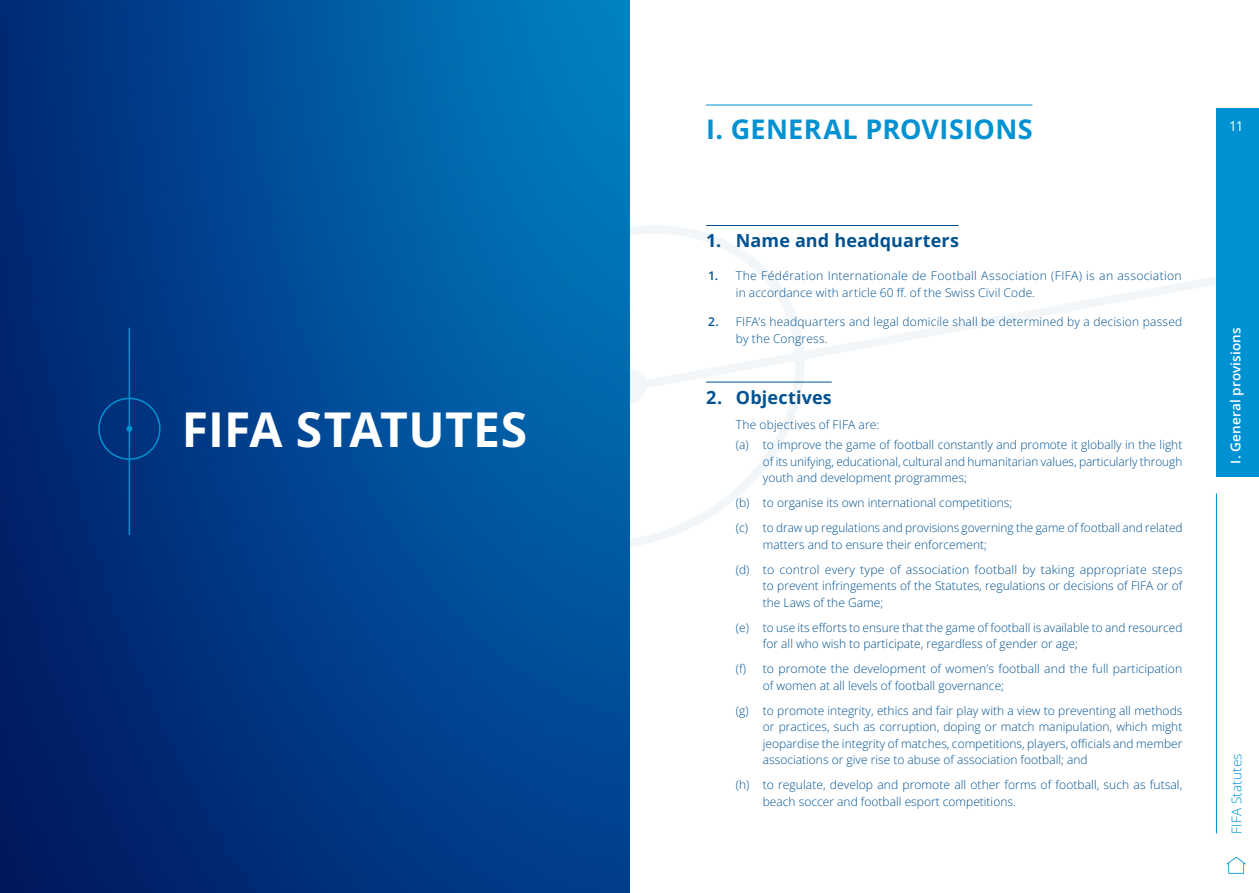
<style>
.page{position:relative;width:1259px;height:893px;background:#fff}
.page>*{position:absolute;margin:0;border:0;box-sizing:border-box;transform-origin:0 0}
.Part_page_title{font:700 48px "Open Sans";letter-spacing:.005em;color:#fff}
.Chapter_title{font:700 27px "Open Sans";letter-spacing:.015em;color:#0091d3}
.t1{font:700 18px "Open Sans";letter-spacing:.005em;color:#005291}
.t2{font:600 13.5px "Open Sans";letter-spacing:.01em;color:#fff}
.t3{font:300 13.5px "Open Sans";letter-spacing:.01em;color:#0091d3}
.t4{font:13.5px "Open Sans";color:#fff}
._1_Column_body_text_JUSTIFIED{font:300 12px/16.5px "Open Sans";color:#005291}
._1_Column_body_text_JUSTIFIED-2{font:300 12px/16.5px "Open Sans";letter-spacing:.02em;color:#005291}
.General_Article_text{font:300 12px "Open Sans";letter-spacing:.02em;color:#005291}
.s1{font-weight:600}
</style>
<div class="page">
<svg style="left:629px;top:127px;width:630px;height:521px"></svg>
<svg style="left:629px;top:366px;width:19px;height:43px"></svg>
<div style="left:1216px;top:136px;width:43px;height:340px;background:#0091d3"></div>
<hr style="left:1216px;top:493px;width:1px;height:340px;background:#0091d3">
<svg style="left:1226px;top:857px;width:20px;height:17px"></svg>
<div style="left:1216px;top:108px;width:43px;height:34px;background:#0091d3"></div>
<img style="left:0;top:0;width:629px;height:893px">
<hr style="left:706px;top:105px;width:326px;height:1px;background:#0091d3">
<hr style="left:706px;top:225px;width:252px;height:1px;background:#005291">
<hr style="left:706px;top:382px;width:125px;height:1px;background:#005291">
<div style="left:98px;top:398px;width:63px;height:62px;border:2px solid #0091d3;border-radius:50%"></div>
<hr style="left:129px;top:328px;width:1px;height:207px;background:#0091d3">
<svg style="left:126px;top:426px;width:6px;height:6px"></svg>
<p class="Part_page_title" style="left:182px;top:395px;width:347px">FIFA STATUTES</p>
<p class="Chapter_title" style="left:706px;top:111px;width:328px">I. GENERAL PROVISIONS</p>
<p class="t1" style="left:706px;top:228px;width:254px">1. Name and headquarters</p>
<p class="_1_Column_body_text_JUSTIFIED-2" style="left:736px;top:268px;width:447px;text-indent:-28px"><span class="s1">1.</span> The Fédération Internationale de Football Association (FIFA) is an association in accordance with article 60 ff. of the Swiss Civil Code.</p>
<p class="_1_Column_body_text_JUSTIFIED-2" style="left:736px;top:313px;width:448px;text-indent:-28px"><span class="s1">2.</span> FIFA’s headquarters and legal domicile shall be determined by a decision passed by the Congress.</p>
<p class="t1" style="left:706px;top:384px;width:127px">2. Objectives</p>
<p class="General_Article_text" style="left:736px;top:416px;width:145px">The objectives of FIFA are:</p>
<p class="_1_Column_body_text_JUSTIFIED" style="left:763px;top:436px;width:421px;text-align:justify;text-indent:-27px">(a) to improve the game of football constantly and promote it globally in the light of its unifying, educational, cultural and humanitarian values, particularly through youth and development programmes;</p>
<p class="_1_Column_body_text_JUSTIFIED" style="left:736px;top:494px;width:278px">(b) to organise its own international competitions;</p>
<p class="_1_Column_body_text_JUSTIFIED" style="left:763px;top:519px;width:421px;text-indent:-27px">(c) to draw up regulations and provisions governing the game of football and related matters and to ensure their enforcement;</p>
<p class="_1_Column_body_text_JUSTIFIED" style="left:763px;top:561px;width:421px;text-align:justify;text-indent:-27px">(d) to control every type of association football by taking appropriate steps to prevent infringements of the Statutes, regulations or decisions of FIFA or of the Laws of the Game;</p>
<p class="_1_Column_body_text_JUSTIFIED" style="left:763px;top:619px;width:421px;text-indent:-27px">(e) to use its efforts to ensure that the game of football is available to and resourced for all who wish to participate, regardless of gender or age;</p>
<p class="_1_Column_body_text_JUSTIFIED" style="left:763px;top:660px;width:421px;text-indent:-27px">(f) to promote the development of women’s football and the full participation of women at all levels of football governance;</p>
<p class="_1_Column_body_text_JUSTIFIED" style="left:763px;top:702px;width:421px;text-align:justify;text-indent:-27px">(g) to promote integrity, ethics and fair play with a view to preventing all methods or practices, such as corruption, doping or match manipulation, which might jeopardise the integrity of matches, competitions, players, officials and member associations or give rise to abuse of association football; and</p>
<p class="_1_Column_body_text_JUSTIFIED" style="left:763px;top:776px;width:421px;text-indent:-27px">(h) to regulate, develop and promote all other forms of football, such as futsal, beach soccer and football esport competitions.</p>
<p class="t4" style="left:1229px;top:117px;width:16px">11</p>
<p class="t2" style="left:1226px;top:463px;width:138px;rotate:-90deg">I. General provisions</p>
<p class="t3" style="left:1227px;top:833px;width:81px;rotate:-90deg">FIFA Statutes</p>
</div>
